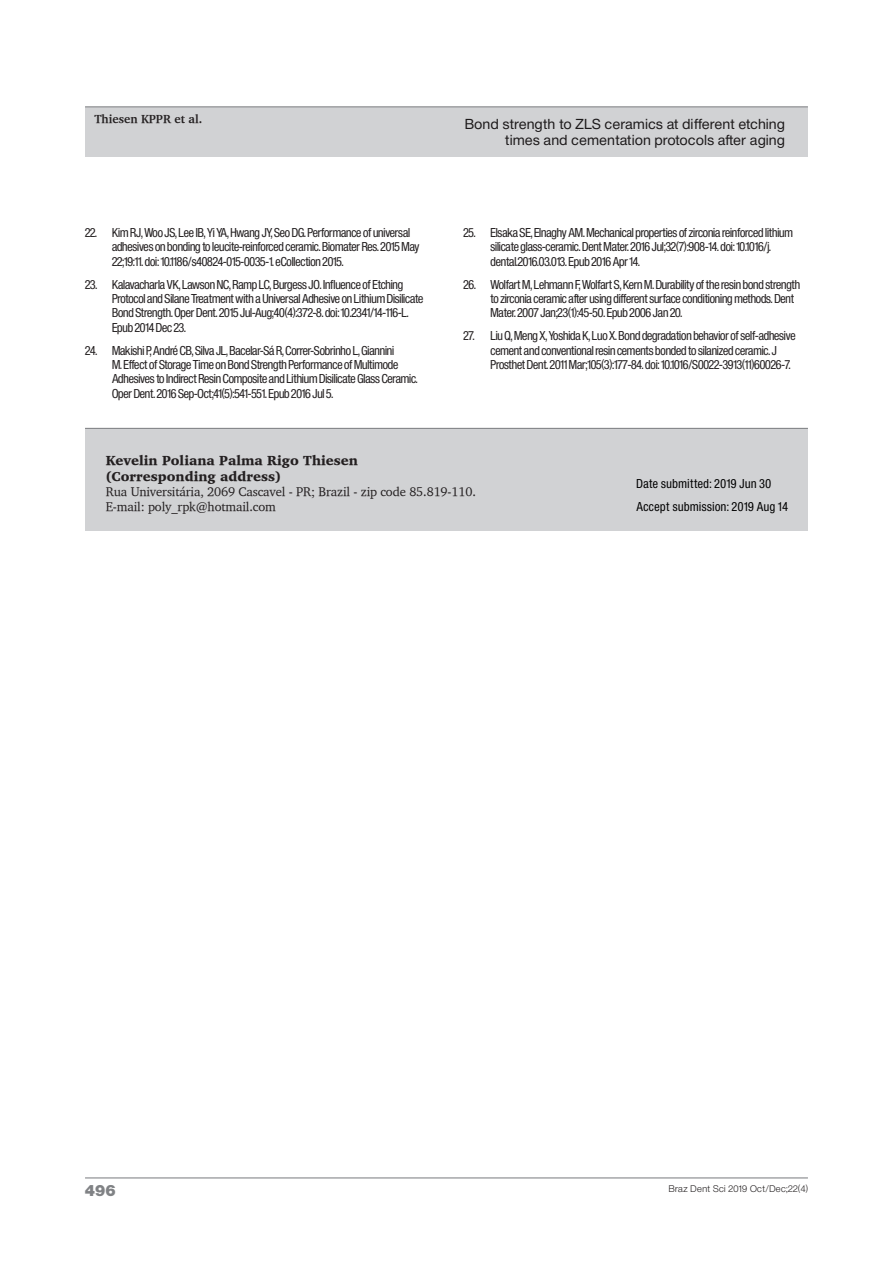
<style>
.page{position:relative;width:893px;height:1263px;background:#fff}
.page>*{position:absolute;margin:0;border:0;box-sizing:border-box;transform-origin:0 0}
.t1{font:15px "Sh Europa Nr 2 Ultra";color:#808285}
.t2{font:13.5px/16.2px "Sh Europa Nr 2";letter-spacing:.05em;color:#231f20;text-align:right}
.t3{font:900 13.5px/16.2px "Charter";color:#231f20}
.t4{font:12.75px/15px "Charter";letter-spacing:-.01em;color:#231f20}
.t5{font:12px/14.4px "Sh Europa Nr 2 Con";letter-spacing:-.01em;color:#231f20}
.t6{font:12px/23px "Sh Europa Nr 2 Con";letter-spacing:.05em;color:#000}
.t7{font:700 12px "Charter";color:#231f20}
.t8{font:9px "Sh Europa Nr 2 Light";letter-spacing:.05em;color:#231f20}
</style>
<div class="page">
<div style="left:85px;top:107px;width:723px;height:50px;background:#d1d2d4"></div>
<hr style="left:85px;top:106px;width:723px;height:1px;background:#808285">
<hr style="left:85px;top:1177px;width:723px;height:1px;background:#808285">
<div style="left:85px;top:429px;width:723px;height:102px;background:#d1d2d4"></div>
<hr style="left:85px;top:428px;width:723px;height:1px;background:#808285">
<p class="t7" style="left:94px;top:111px;width:109px">Thiesen KPPR et al.</p>
<p class="t5" style="left:112px;top:225px;width:309px;text-indent:-27px">22. Kim RJ, Woo JS, Lee IB, Yi YA, Hwang JY, Seo DG. Performance of universal adhesives on bonding to leucite-reinforced ceramic. Biomater Res. 2015 May<br>22;19:11. doi: 10.1186/s40824-015-0035-1. eCollection 2015.</p>
<p class="t5" style="left:112px;top:277px;width:313px;text-indent:-27px">23. Kalavacharla VK, Lawson NC, Ramp LC, Burgess JO. Influence of Etching Protocol and Silane Treatment with a Universal Adhesive on Lithium Disilicate Bond Strength. Oper Dent. 2015 Jul-Aug;40(4):372-8. doi: 10.2341/14-116-L.<br>Epub 2014 Dec 23.</p>
<p class="t5" style="left:112px;top:343px;width:307px;text-indent:-27px">24. Makishi P, André CB, Silva JL, Bacelar-Sá R, Correr-Sobrinho L, Giannini<br>M. Effect of Storage Time on Bond Strength Performance of Multimode Adhesives to Indirect Resin Composite and Lithium Disilicate Glass Ceramic.<br>Oper Dent. 2016 Sep-Oct;41(5):541-551. Epub 2016 Jul 5.</p>
<p class="t2" style="left:465px;top:116px;width:321px">Bond strength to ZLS ceramics at different etching times and cementation protocols after aging</p>
<p class="t5" style="left:490px;top:225px;width:304px;text-indent:-27px">25. Elsaka SE, Elnaghy AM. Mechanical properties of zirconia reinforced lithium silicate glass-ceramic. Dent Mater. 2016 Jul;32(7):908-14. doi: 10.1016/j. dental.2016.03.013. Epub 2016 Apr 14.</p>
<p class="t5" style="left:490px;top:277px;width:311px;text-indent:-27px">26. Wolfart M, Lehmann F, Wolfart S, Kern M. Durability of the resin bond strength to zirconia ceramic after using different surface conditioning methods. Dent<br>Mater. 2007 Jan;23(1):45-50. Epub 2006 Jan 20.</p>
<p class="t5" style="left:490px;top:329px;width:306px;text-indent:-27px">27. Liu Q, Meng X, Yoshida K, Luo X. Bond degradation behavior of self-adhesive cement and conventional resin cements bonded to silanized ceramic. J<br>Prosthet Dent. 2011 Mar;105(3):177-84. doi: 10.1016/S0022-3913(11)60026-7.</p>
<p class="t3" style="left:106px;top:452px;width:254px">Kevelin Poliana Palma Rigo Thiesen (Corresponding address)</p>
<p class="t4" style="left:106px;top:484px;width:372px">Rua Universitária, 2069 Cascavel - PR; Brazil - zip code 85.819-110.<br>E-mail: poly_rpk@hotmail.com</p>
<p class="t6" style="left:636px;top:472px;width:153px">Date submitted: 2019 Jun 30<br>Accept submission: 2019 Aug 14</p>
<p class="t1" style="left:85px;top:1182px;width:32px">496</p>
<p class="t8" style="left:669px;top:1183px;width:140px">Braz Dent Sci 2019 Oct/Dec;22(4)</p>
</div>
